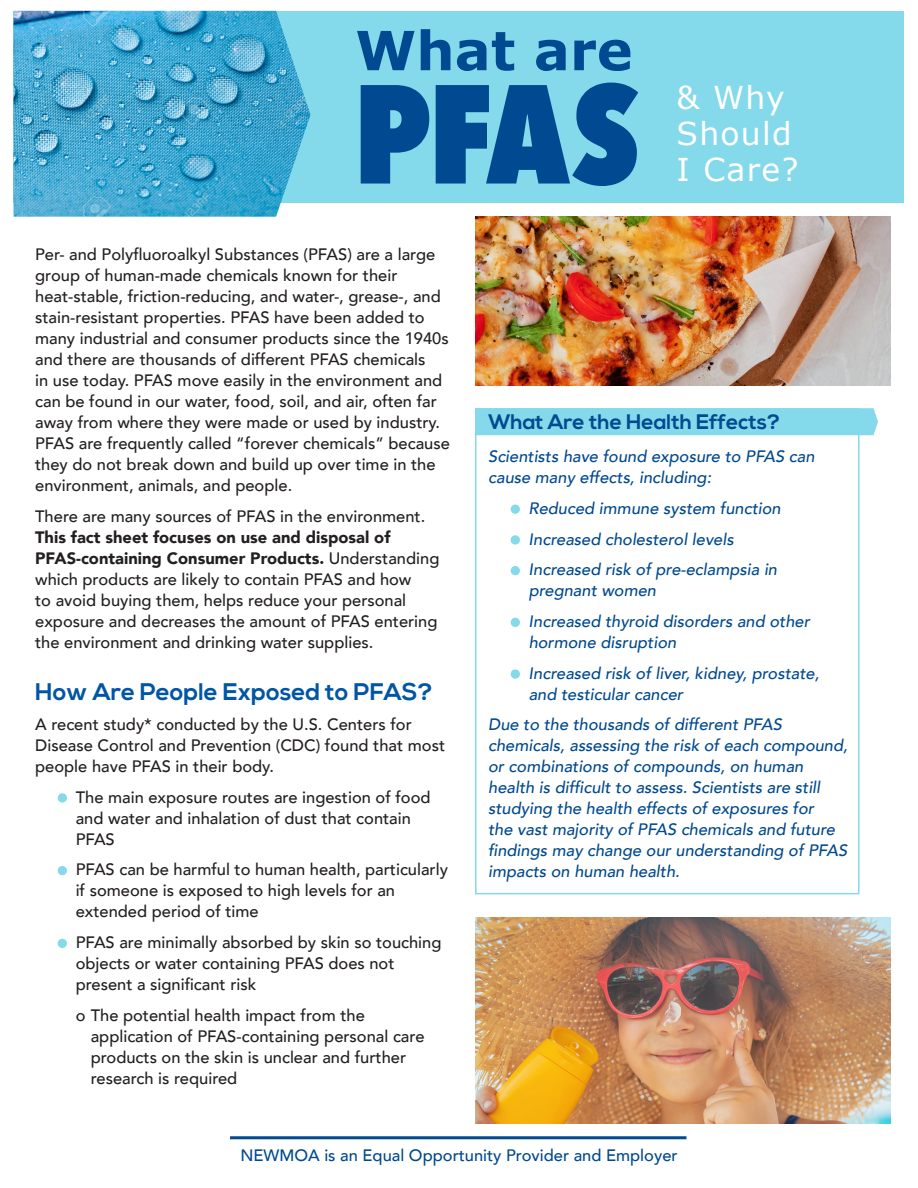
<style>
.page{position:relative;width:918px;height:1188px;background:#fff}
.page>*{position:absolute;margin:0;border:0;box-sizing:border-box;transform-origin:0 0}
.t1{font:700 54px "Verdana";color:#014990}
.t2{font:31.5px/36px "Verdana";letter-spacing:.04em;color:#fff}
.text{font:700 24px "Nexa";color:#0155a5}
.t3{font:700 21px "Nexa";color:#014990}
.text-2{font:500 16.5px/21px "Avenir";color:#231f20}
.text-3{font:italic 500 16.5px/21px "Avenir";color:#014990}
.text-4{font:500 16.5px "Avenir";color:#014990}
.s1{font-weight:900}
</style>
<div class="page">
<div style="left:475px;top:408px;width:385px;height:486px;border:2px solid #84d9ea"></div>
<div style="left:14px;top:11px;width:890px;height:191px;background:#84d9ea"></div>
<img style="left:14px;top:11px;width:296px;height:206px">
<svg style="left:361px;top:83px;width:277px;height:103px"></svg>
<div style="left:58px;top:793px;width:9px;height:10px;background:#84d9ea;border-radius:50%"></div>
<div style="left:58px;top:866px;width:9px;height:9px;background:#84d9ea;border-radius:50%"></div>
<div style="left:58px;top:939px;width:9px;height:9px;background:#84d9ea;border-radius:50%"></div>
<hr style="left:230px;top:1136px;width:456px;height:3px;background:#014990">
<img style="left:475px;top:917px;width:416px;height:206px">
<div style="left:475px;top:408px;width:403px;height:27px;background:#84d9ea"></div>
<div style="left:511px;top:505px;width:9px;height:9px;background:#84d9ea;border-radius:50%"></div>
<div style="left:511px;top:535px;width:9px;height:10px;background:#84d9ea;border-radius:50%"></div>
<div style="left:511px;top:566px;width:9px;height:9px;background:#84d9ea;border-radius:50%"></div>
<div style="left:511px;top:618px;width:9px;height:9px;background:#84d9ea;border-radius:50%"></div>
<div style="left:511px;top:669px;width:9px;height:10px;background:#84d9ea;border-radius:50%"></div>
<img style="left:475px;top:217px;width:416px;height:168px">
<p class="t1" style="left:355px;top:15px;width:279px">What are</p>
<p class="t2" style="left:677px;top:80px;width:124px">&amp; Why<br>Should<br>I Care?</p>
<p class="text-2" style="left:35px;top:243px;width:416px">Per- and Polyfluoroalkyl Substances (PFAS) are a large group of human-made chemicals known for their heat-stable, friction-reducing, and water-, grease-, and stain-resistant properties. PFAS have been added to many industrial and consumer products since the 1940s and there are thousands of different PFAS chemicals<br>in use today. PFAS move easily in the environment and can be found in our water, food, soil, and air, often far away from where they were made or used by industry.<br>PFAS are frequently called “forever chemicals” because they do not break down and build up over time in the environment, animals, and people.</p>
<p class="text-2" style="left:35px;top:505px;width:406px">There are many sources of PFAS in the environment.<br><span class="s1">This fact sheet focuses on use and disposal of PFAS-containing Consumer Products.</span> Understanding which products are likely to contain PFAS and how<br>to avoid buying them, helps reduce your personal exposure and decreases the amount of PFAS entering the environment and drinking water supplies.</p>
<p class="text" style="left:35px;top:678px;width:399px">How Are People Exposed to PFAS?</p>
<p class="text-2" style="left:35px;top:713px;width:411px">A recent study* conducted by the U.S. Centers for<br>Disease Control and Prevention (CDC) found that most people have PFAS in their body.</p>
<p class="text-2" style="left:76px;top:785px;width:356px">The main exposure routes are ingestion of food and water and inhalation of dust that contain<br>PFAS</p>
<p class="text-2" style="left:76px;top:858px;width:374px">PFAS can be harmful to human health, particularly if someone is exposed to high levels for an extended period of time</p>
<p class="text-2" style="left:76px;top:931px;width:367px">PFAS are minimally absorbed by skin so touching objects or water containing PFAS does not present a significant risk</p>
<p class="text-2" style="left:91px;top:1004px;width:335px;text-indent:-15px">o The potential health impact from the application of PFAS-containing personal care products on the skin is unclear and further research is required</p>
<p class="t3" style="left:488px;top:410px;width:294px">What Are the Health Effects?</p>
<p class="text-3" style="left:488px;top:446px;width:328px">Scientists have found exposure to PFAS can cause many effects, including:</p>
<p class="text-3" style="left:529px;top:498px;width:254px">Reduced immune system function</p>
<p class="text-3" style="left:529px;top:529px;width:207px">Increased cholesterol levels</p>
<p class="text-3" style="left:529px;top:559px;width:250px">Increased risk of pre-eclampsia in pregnant women</p>
<p class="text-3" style="left:529px;top:611px;width:283px">Increased thyroid disorders and other hormone disruption</p>
<p class="text-3" style="left:529px;top:663px;width:292px">Increased risk of liver, kidney, prostate, and testicular cancer</p>
<p class="text-3" style="left:488px;top:714px;width:361px">Due to the thousands of different PFAS chemicals, assessing the risk of each compound, or combinations of compounds, on human health is difficult to assess. Scientists are still studying the health effects of exposures for<br>the vast majority of PFAS chemicals and future findings may change our understanding of PFAS impacts on human health.</p>
<p class="text-4" style="left:240px;top:1141px;width:439px">NEWMOA is an Equal Opportunity Provider and Employer</p>
</div>
